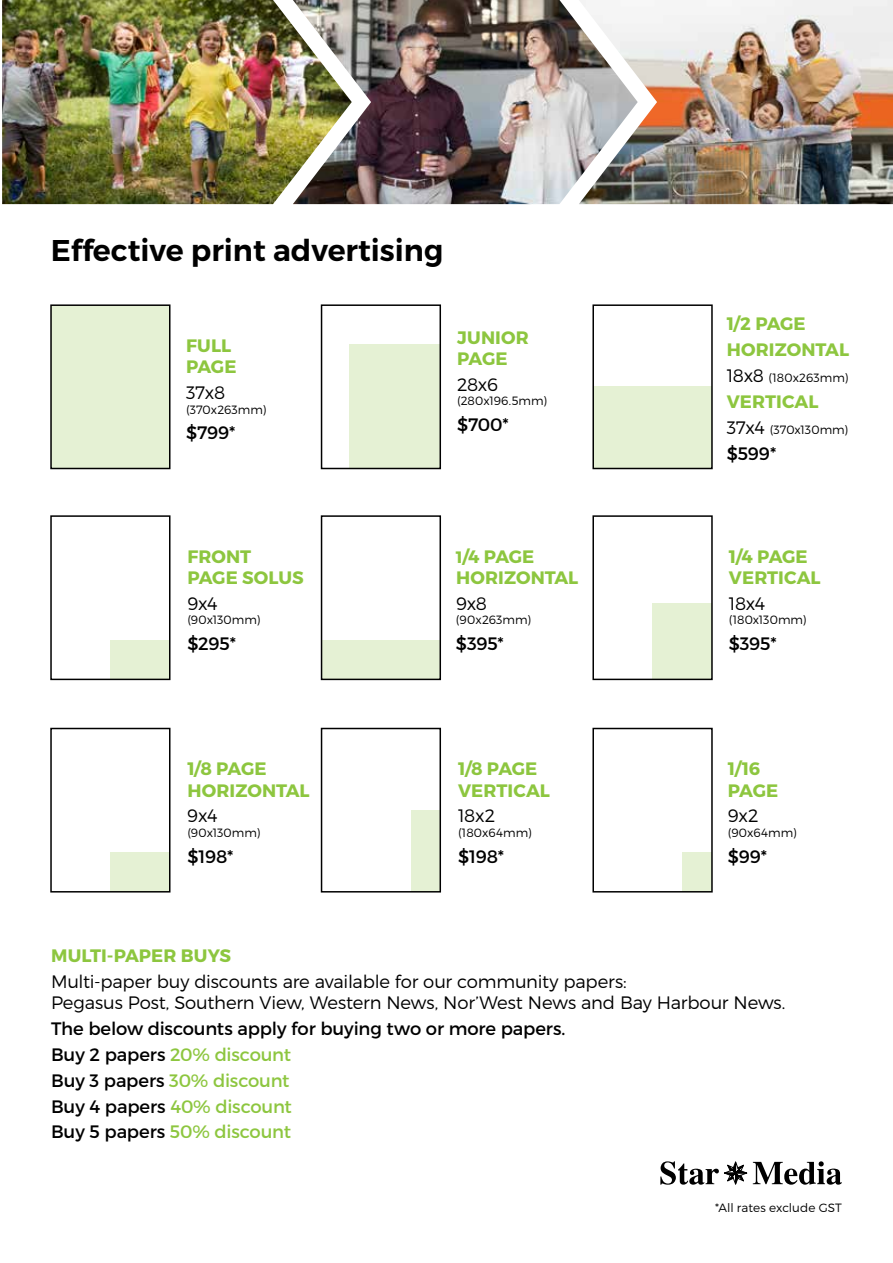
<style>
.page{position:relative;width:893px;height:1263px;background:#fff}
.page>*{position:absolute;margin:0;border:0;box-sizing:border-box;transform-origin:0 0}
.t1{font:600 30px "Montserrat";color:#000}
.t2{font:18px/25.8px "Montserrat";letter-spacing:-.01em;color:#000}
.t3{font:300 18px/21.6px "Montserrat";letter-spacing:-.01em;color:#000}
.t4{font:700 18px/21.6px "Montserrat";color:#8dc63f}
.t5{font:300 12px "Montserrat";letter-spacing:.005em;color:#000}
.s1{font-size:16.5px}
.s2{font-size:18px}
.s3{color:#8dc63f}
</style>
<div class="page">
<img style="left:638px;top:0;width:255px;height:204px">
<img style="left:352px;top:0;width:286px;height:204px">
<img style="left:2px;top:0;width:350px;height:204px">
<svg style="left:660px;top:1161px;width:182px;height:24px"></svg>
<div style="left:50px;top:304px;width:120px;height:165px;background:#e5f1d4;border:2px solid #000"></div>
<div style="left:593px;top:386px;width:119px;height:82px;background:#e5f1d4"></div>
<div style="left:592px;top:304px;width:121px;height:165px;border:2px solid #000"></div>
<div style="left:322px;top:640px;width:118px;height:39px;background:#e5f1d4"></div>
<div style="left:321px;top:515px;width:120px;height:165px;border:2px solid #000"></div>
<div style="left:682px;top:853px;width:30px;height:39px;background:#e5f1d4"></div>
<div style="left:592px;top:728px;width:121px;height:164px;border:2px solid #000"></div>
<div style="left:110px;top:640px;width:60px;height:39px;background:#e5f1d4"></div>
<div style="left:50px;top:515px;width:120px;height:165px;border:2px solid #000"></div>
<div style="left:653px;top:603px;width:59px;height:76px;background:#e5f1d4"></div>
<div style="left:592px;top:515px;width:121px;height:165px;border:2px solid #000"></div>
<div style="left:110px;top:853px;width:60px;height:39px;background:#e5f1d4"></div>
<div style="left:50px;top:728px;width:120px;height:164px;border:2px solid #000"></div>
<div style="left:411px;top:810px;width:29px;height:82px;background:#e5f1d4"></div>
<div style="left:321px;top:728px;width:120px;height:164px;border:2px solid #000"></div>
<div style="left:349px;top:343px;width:91px;height:125px;background:#e5f1d4"></div>
<div style="left:321px;top:304px;width:120px;height:165px;border:2px solid #000"></div>
<h1 class="t1" style="left:51px;top:236px;width:394px">Effective print advertising</h1>
<p class="t4" style="left:186px;top:335px;width:52px">FULL<br>PAGE</p>
<p class="t3" style="left:186px;top:383px;width:41px">37x8</p>
<p class="t5" style="left:186px;top:404px;width:82px">(370x263mm)</p>
<p class="t2" style="left:186px;top:421px;width:51px">$799*</p>
<p class="t4" style="left:457px;top:327px;width:73px">JUNIOR<br>PAGE</p>
<p class="t3" style="left:457px;top:375px;width:42px">28x6</p>
<p class="t5" style="left:457px;top:396px;width:91px">(280x196.5mm)</p>
<p class="t2" style="left:457px;top:413px;width:53px">$700*</p>
<p class="t4" style="left:187px;top:546px;width:118px">FRONT<br>PAGE SOLUS</p>
<p class="t3" style="left:187px;top:594px;width:32px">9x4</p>
<p class="t5" style="left:187px;top:615px;width:74px">(90x130mm)</p>
<p class="t2" style="left:187px;top:632px;width:50px">$295*</p>
<p class="t4" style="left:456px;top:546px;width:124px"><span class="s1">1</span>/4 PAGE<br>HORIZONTAL</p>
<p class="t3" style="left:456px;top:594px;width:32px">9x8</p>
<p class="t5" style="left:456px;top:615px;width:76px">(90x263mm)</p>
<p class="t2" style="left:456px;top:632px;width:49px">$395*</p>
<p class="t4" style="left:187px;top:759px;width:124px">1/8 PAGE<br>HORIZONTAL</p>
<p class="t3" style="left:187px;top:806px;width:32px">9x4</p>
<p class="t5" style="left:187px;top:827px;width:74px">(90x130mm)</p>
<p class="t2" style="left:187px;top:844px;width:48px">$198*</p>
<p class="t4" style="left:458px;top:759px;width:93px">1/8 PAGE<br>VERTICAL</p>
<p class="t3" style="left:458px;top:806px;width:39px">18x2</p>
<p class="t5" style="left:458px;top:827px;width:75px">(180x64mm)</p>
<p class="t2" style="left:458px;top:844px;width:48px">$198*</p>
<p class="t4" style="left:727px;top:312px;width:124px;line-height:25.8px">1/2 PAGE<br>HORIZONTAL</p>
<p class="t5" style="left:727px;top:372px;width:123px"><span class="s2">18x8</span> (180x263mm)</p>
<p class="t4" style="left:727px;top:392px;width:93px">VERTICAL</p>
<p class="t5" style="left:727px;top:424px;width:123px"><span class="s2">37x4</span> (370x130mm)</p>
<p class="t2" style="left:727px;top:441px;width:51px">$599*</p>
<p class="t4" style="left:729px;top:546px;width:93px">1/4 PAGE<br>VERTICAL</p>
<p class="t3" style="left:729px;top:594px;width:38px">18x4</p>
<p class="t5" style="left:729px;top:615px;width:79px">(180x130mm)</p>
<p class="t2" style="left:729px;top:632px;width:49px">$395*</p>
<p class="t4" style="left:728px;top:759px;width:52px">1/16<br>PAGE</p>
<p class="t3" style="left:728px;top:806px;width:32px">9x2</p>
<p class="t5" style="left:728px;top:827px;width:70px">(90x64mm)</p>
<p class="t2" style="left:728px;top:844px;width:41px">$99*</p>
<p class="t4" style="left:51px;top:945px;width:181px">MULTI-PAPER BUYS</p>
<p class="t3" style="left:51px;top:971px;width:736px">Multi-paper buy discounts are available for our community papers:<br>Pegasus Post, Southern View, Western News, Nor’West News and Bay Harbour News.</p>
<p class="t2" style="left:51px;top:1016px;width:516px">The below discounts apply for buying two or more papers.<br>Buy 2 papers <span class="s3">20% discount<br></span>Buy 3 papers <span class="s3">30% discount<br></span>Buy 4 papers <span class="s3">40% discount<br></span>Buy 5 papers <span class="s3">50% discount</span></p>
<p class="t5" style="left:715px;top:1200px;width:128px">*All rates exclude GST</p>
</div>
